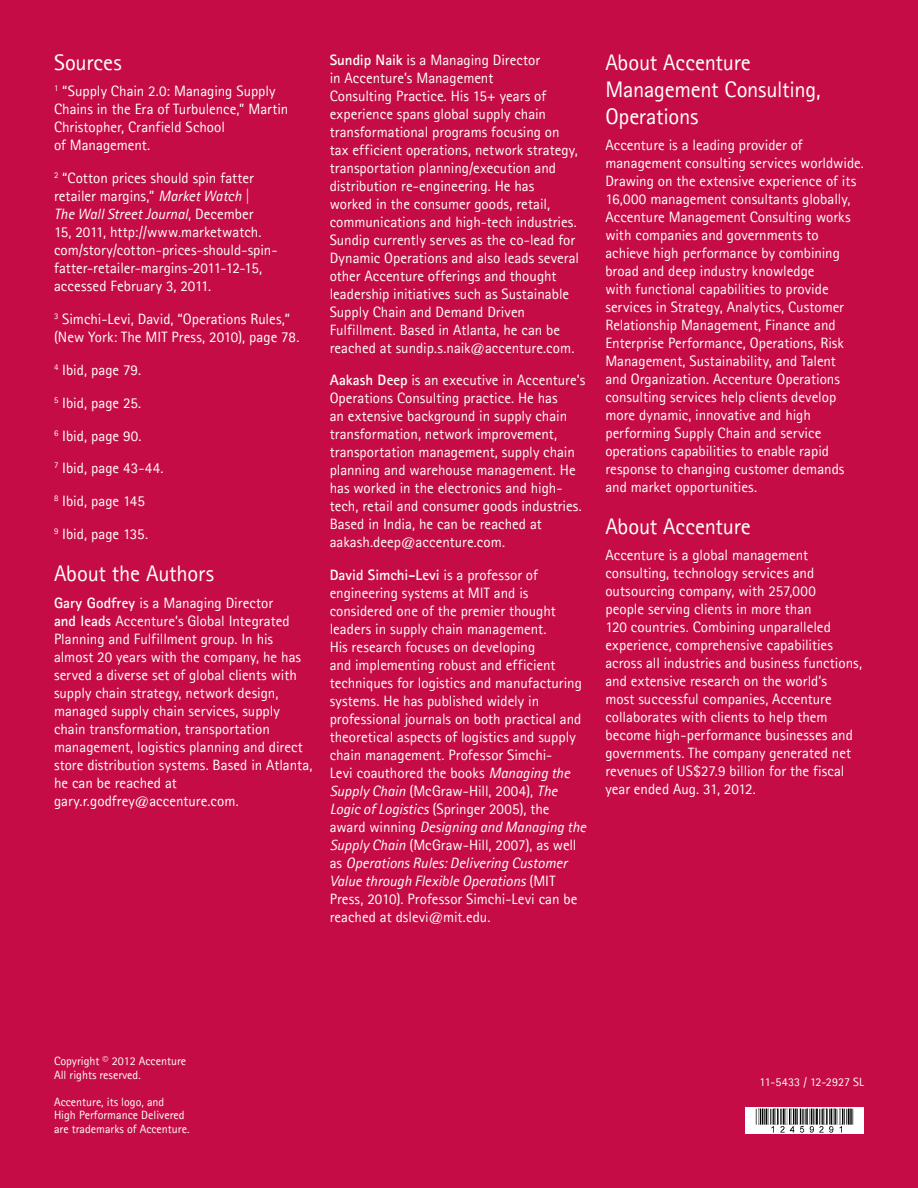
<style>
.page{position:relative;width:918px;height:1188px;background:#c60c46}
.page>*{position:absolute;margin:0;border:0;box-sizing:border-box;transform-origin:0 0}
.t1{font:22.5px/27px "Agfa Rotis Sans Serif";letter-spacing:-.01em;color:#fff}
.t2{font:15px/18px "Agfa Rotis Sans Serif";color:#fff}
.t3{font:12px/13.5px "Agfa Rotis Sans Serif";color:#fff}
.s1{font-style:italic}
.s2{font-weight:700}
</style>
<div class="page">
<img style="left:745px;top:1107px;width:119px;height:27px">
<h1 class="t1" style="left:54px;top:48px;width:69px">Sources</h1>
<p class="t2" style="left:54px;top:82px;width:236px"><sup>1</sup> “Supply Chain 2.0: Managing Supply<br>Chains in the Era of Turbulence,” Martin<br>Christopher, Cranfield School<br>of Management.</p>
<p class="t2" style="left:54px;top:169px;width:225px"><sup>2</sup> “Cotton prices should spin fatter retailer margins,” <span class="s1">Market Watch |<br>The Wall Street Journal</span>, December<br>15, 2011, http://www.marketwatch. com/story/cotton-prices-should-spin&shy;fatter-retailer-margins-2011-12-15, accessed February 3, 2011.</p>
<p class="t2" style="left:54px;top:310px;width:247px"><sup>3</sup> Simchi-Levi, David, “Operations Rules,” (New York: The MIT Press, 2010), page 78.</p>
<p class="t2" style="left:54px;top:353px;width:111px;line-height:32.8px"><sup>4</sup> Ibid, page 79.<br><sup>5</sup> Ibid, page 25.<br><sup>6</sup> Ibid, page 90.<br><sup>7</sup> Ibid, page 43-44.<br><sup>8</sup> Ibid, page 145<br><sup>9</sup> Ibid, page 135.</p>
<h1 class="t1" style="left:54px;top:560px;width:162px">About the Authors</h1>
<p class="t2" style="left:54px;top:593px;width:260px"><span class="s2">Gary Godfrey</span> is a Managing Director<br><span class="s2">and leads</span> Accenture’s Global Integrated Planning and Fulfillment group. In his almost 20 years with the company, he has served a diverse set of global clients with supply chain strategy, network design, managed supply chain services, supply chain transformation, transportation management, logistics planning and direct store distribution systems. Based in Atlanta, he can be reached at gary.r.godfrey@accenture.com.</p>
<p class="t2" style="left:330px;top:50px;width:251px"><span class="s2">Sundip Naik</span> is a Managing Director<br>in Accenture’s Management<br>Consulting Practice. His 15+ years of experience spans global supply chain transformational programs focusing on tax efficient operations, network strategy, transportation planning/execution and distribution re-engineering. He has worked in the consumer goods, retail, communications and high-tech industries.<br>Sundip currently serves as the co-lead for Dynamic Operations and also leads several other Accenture offerings and thought leadership initiatives such as Sustainable Supply Chain and Demand Driven Fulfillment. Based in Atlanta, he can be reached at sundip.s.naik@accenture.com.</p>
<p class="t2" style="left:330px;top:371px;width:257px"><span class="s2">Aakash Deep</span> is an executive in Accenture’s Operations Consulting practice. He has<br>an extensive background in supply chain transformation, network improvement, transportation management, supply chain planning and warehouse management. He has worked in the electronics and high&shy;tech, retail and consumer goods industries.<br>Based in India, he can be reached at aakash.deep@accenture.com.</p>
<p class="t2" style="left:330px;top:566px;width:258px"><span class="s2">David Simchi-Levi</span> is a professor of engineering systems at MIT and is considered one of the premier thought leaders in supply chain management.<br>His research focuses on developing<br>and implementing robust and efficient techniques for logistics and manufacturing systems. He has published widely in professional journals on both practical and theoretical aspects of logistics and supply chain management. Professor Simchi-<br>Levi coauthored the books <span class="s1">Managing the Supply Chain</span> (McGraw-Hill, 2004), <span class="s1">The Logic of Logistics</span> (Springer 2005), the award winning <span class="s1">Designing and Managing the Supply Chain</span> (McGraw-Hill, 2007), as well as <span class="s1">Operations Rules: Delivering Customer Value through Flexible Operations</span> (MIT Press, 2010). Professor Simchi-Levi can be reached at dslevi@mit.edu.</p>
<h1 class="t1" style="left:605px;top:48px;width:217px">About Accenture<br>Management Consulting,<br>Operations</h1>
<p class="t2" style="left:605px;top:136px;width:260px">Accenture is a leading provider of management consulting services worldwide.<br>Drawing on the extensive experience of its 16,000 management consultants globally, Accenture Management Consulting works with companies and governments to achieve high performance by combining broad and deep industry knowledge<br>with functional capabilities to provide services in Strategy, Analytics, Customer Relationship Management, Finance and Enterprise Performance, Operations, Risk Management, Sustainability, and Talent<br>and Organization. Accenture Operations consulting services help clients develop more dynamic, innovative and high performing Supply Chain and service operations capabilities to enable rapid response to changing customer demands and market opportunities.</p>
<h1 class="t1" style="left:605px;top:513px;width:147px">About Accenture</h1>
<p class="t2" style="left:605px;top:546px;width:258px">Accenture is a global management consulting, technology services and outsourcing company, with 257,000<br>people serving clients in more than<br>120 countries. Combining unparalleled experience, comprehensive capabilities across all industries and business functions, and extensive research on the world’s<br>most successful companies, Accenture collaborates with clients to help them become high-performance businesses and governments. The company generated net revenues of US$27.9 billion for the fiscal year ended Aug. 31, 2012.</p>
<p class="t3" style="left:54px;top:1054px;width:134px">Copyright © 2012 Accenture<br>All rights reserved.</p>
<p class="t3" style="left:54px;top:1095px;width:137px">Accenture, its logo, and<br>High Performance Delivered are trademarks of Accenture.</p>
<p class="t3" style="left:760px;top:1075px;width:106px">11-5433 / 12-2927 SL</p>
</div>
